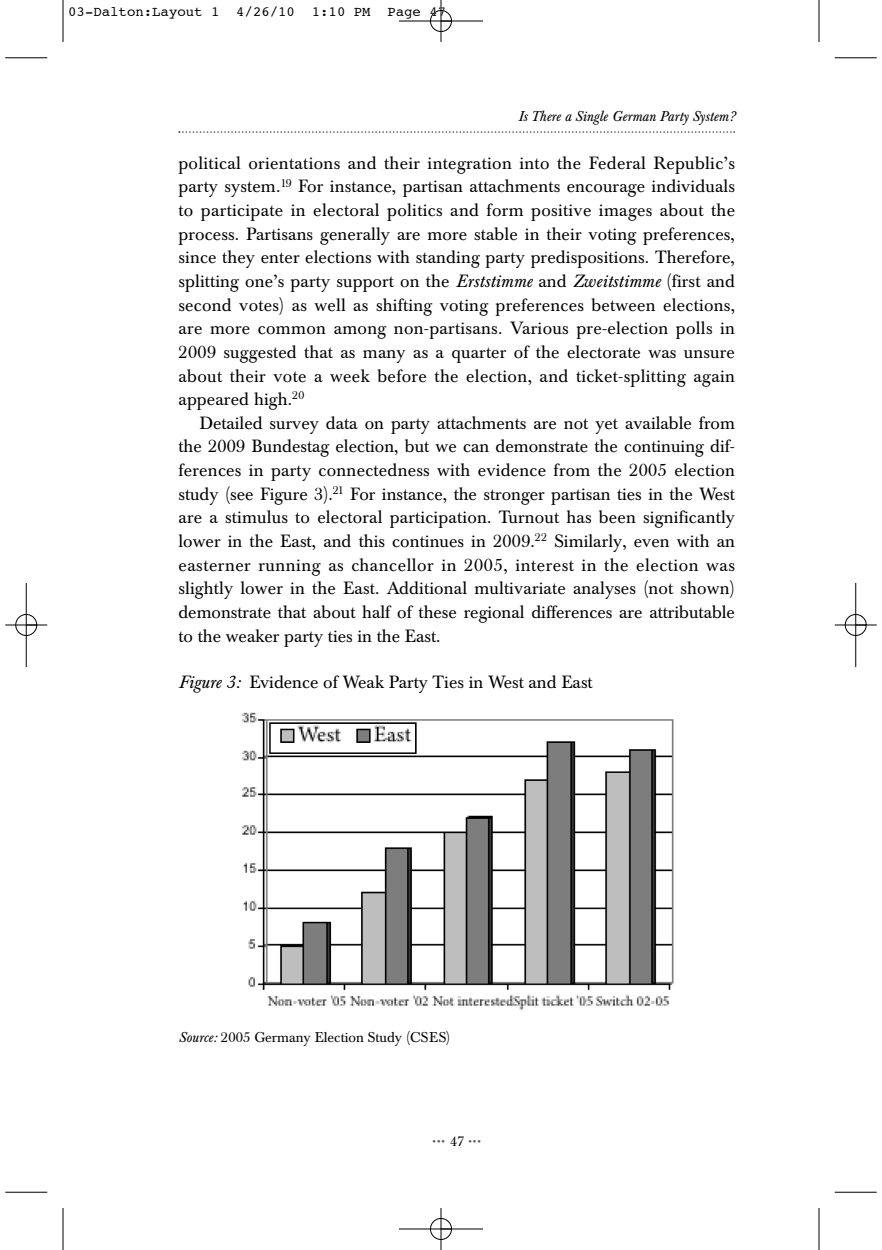
<style>
.page{position:relative;width:882px;height:1250px;background:#fff}
.page>*{position:absolute;margin:0;border:0;box-sizing:border-box;transform-origin:0 0}
.t1{font:17.5px/23.6px "Baskerville BE";color:#000;text-align:justify}
.t2{font:14px "Baskerville BE";color:#000}
.t3{font:14px "Courier";color:#000}
.t4{font:italic 14px "Baskerville BE";color:#000}
.t5{font:10.5px "Baskerville BE";color:#595959}
.s1{font-style:italic}
.s2{font-size:14px;color:#000}
</style>
<div class="page">
<svg style="left:178px;top:131px;width:557px;height:2px"></svg>
<img style="left:242px;top:712px;width:432px;height:299px">
<hr style="left:63px;top:0;width:1px;height:42px;background:#000">
<hr style="left:5px;top:57px;width:42px;height:1px;background:#000">
<hr style="left:819px;top:0;width:1px;height:42px;background:#000">
<hr style="left:835px;top:57px;width:42px;height:1px;background:#000">
<hr style="left:63px;top:1208px;width:1px;height:42px;background:#000">
<hr style="left:5px;top:1191px;width:42px;height:1px;background:#000">
<hr style="left:819px;top:1208px;width:1px;height:42px;background:#000">
<hr style="left:835px;top:1191px;width:42px;height:1px;background:#000">
<div style="left:15px;top:614px;width:22px;height:22px;border:1px solid #fff;border-radius:50%"></div>
<div style="left:845px;top:614px;width:22px;height:22px;border:1px solid #fff;border-radius:50%"></div>
<hr style="left:399px;top:21px;width:84px;height:1px;background:#000">
<hr style="left:399px;top:1228px;width:84px;height:1px;background:#000">
<hr style="left:26px;top:583px;width:1px;height:84px;background:#000">
<hr style="left:855px;top:583px;width:1px;height:84px;background:#000">
<hr style="left:441px;top:0;width:1px;height:42px;background:#000">
<hr style="left:441px;top:1208px;width:1px;height:42px;background:#000">
<hr style="left:5px;top:624px;width:42px;height:1px;background:#000">
<hr style="left:835px;top:624px;width:42px;height:1px;background:#000">
<div style="left:430px;top:10px;width:22px;height:22px;border:1px solid #000;border-radius:50%"></div>
<div style="left:430px;top:1218px;width:22px;height:21px;border:1px solid #000;border-radius:50%"></div>
<div style="left:16px;top:614px;width:21px;height:21px;border:1px solid #000;border-radius:50%"></div>
<div style="left:845px;top:614px;width:21px;height:21px;border:1px solid #000;border-radius:50%"></div>
<p class="t3" style="left:68px;top:5px;width:380px">03-Dalton:Layout 1 4/26/10 1:10 PM Page 47</p>
<p class="t4" style="left:518px;top:110px;width:219px">Is There a Single German Party System?</p>
<p class="t1" style="left:178px;top:153px;width:558px">political orientations and their integration into the Federal Republic’s party system.<sup>19</sup> For instance, partisan attachments encourage individuals to participate in electoral politics and form positive images about the process. Partisans generally are more stable in their voting preferences, since they enter elections with standing party predispositions. Therefore, splitting one’s party support on the <span class="s1">Erststimme</span> and <span class="s1">Zweitstimme</span> (first and second votes) as well as shifting voting preferences between elections, are more common among non-partisans. Various pre-election polls in 2009 suggested that as many as a quarter of the electorate was unsure about their vote a week before the election, and ticket-splitting again appeared high.<sup>20</sup></p>
<p class="t1" style="left:178px;top:413px;width:558px;text-indent:21px">Detailed survey data on party attachments are not yet available from the 2009 Bundestag election, but we can demonstrate the continuing dif&shy;ferences in party connectedness with evidence from the 2005 election study (see Figure 3).<sup>21</sup> For instance, the stronger partisan ties in the West are a stimulus to electoral participation. Turnout has been significantly lower in the East, and this continues in 2009.<sup>22</sup> Similarly, even with an easterner running as chancellor in 2005, interest in the election was slightly lower in the East. Additional multivariate analyses (not shown) demonstrate that about half of these regional differences are attributable to the weaker party ties in the East.</p>
<p class="t1" style="left:178px;top:672px;width:416px"><span class="s1">Figure 3:</span> Evidence of Weak Party Ties in West and East</p>
<p class="t2" style="left:178px;top:1032px;width:273px"><span class="s1">Source:</span> 2005 Germany Election Study (CSES)</p>
<p class="t5" style="left:432px;top:1136px;width:50px">••• <span class="s2">47</span> •••</p>
</div>
